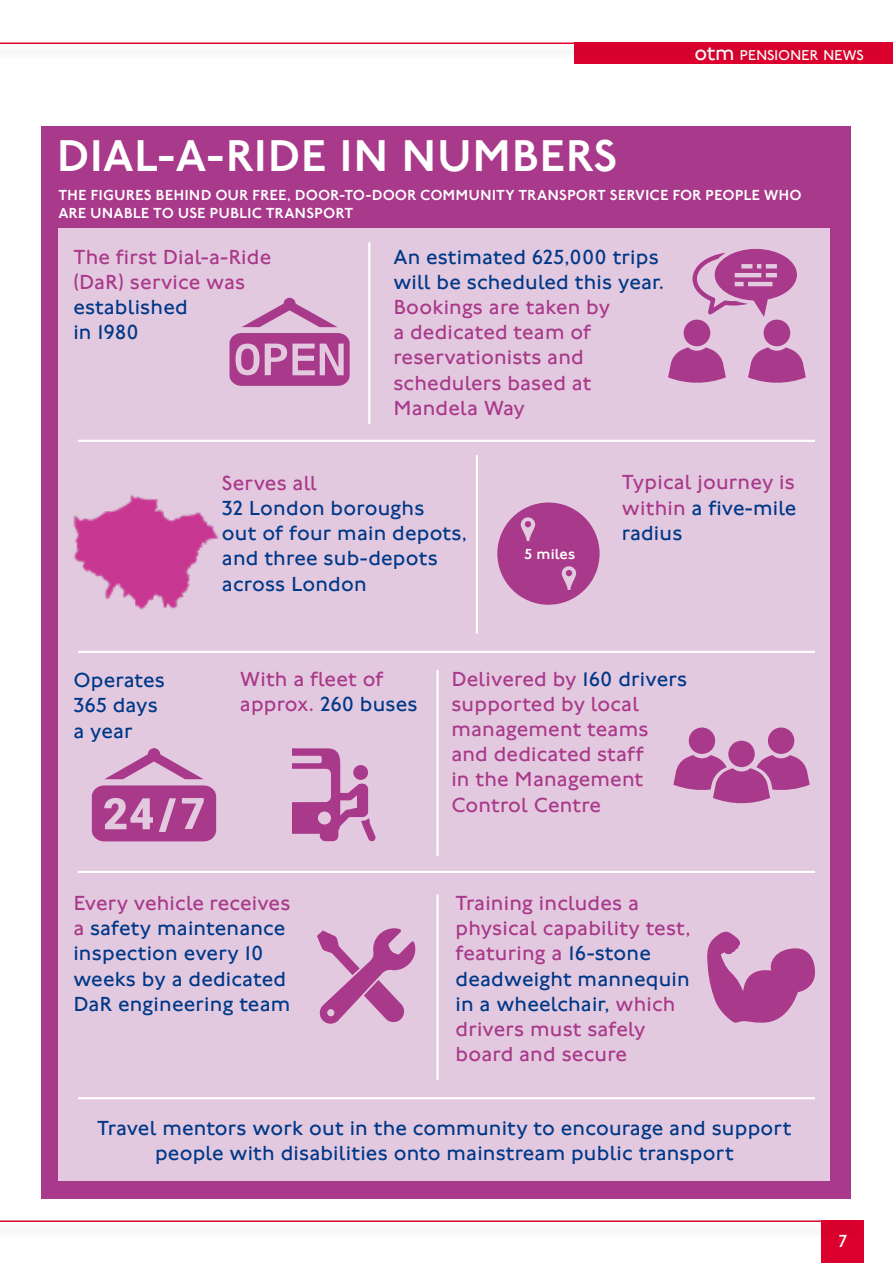
<style>
.page{position:relative;width:893px;height:1263px;background:#fff}
.page>*{position:absolute;margin:0;border:0;box-sizing:border-box;transform-origin:0 0}
.Headline_24pt{font:500 45.9px "Johnston 100";color:#fff}
.Larger_opening_line{font:21px/25.2px "Johnston 100";letter-spacing:.01em;color:#a9398a}
.Larger_opening_line-2{font:21px/25.2px "Johnston 100";letter-spacing:.01em;color:#003888}
.t1{font:18px "Johnston 100";color:#fff}
.subheading_10pt{font:500 15px/18px "Johnston 100";letter-spacing:.005em;color:#fff}
.Larger_opening_line-3{font:500 15px "Johnston 100";letter-spacing:.01em;color:#fff}
.t2{font:14.7px "Johnston 100";letter-spacing:-.02em;color:#fff}
.s1{font-size:21px}
.s2{color:#003888}
.s3{color:#a9398a}
</style>
<div class="page">
<div style="left:821px;top:1220px;width:43px;height:43px;background:#dc002e"></div>
<div style="left:574px;top:43px;width:319px;height:21px;background:#dc002e"></div>
<div style="left:0;top:1221px;width:866px;height:18px;background:#f9f9f9"></div>
<hr style="left:0;top:1220px;width:850px;height:2px;background:#dc002e">
<div style="left:0;top:43px;width:889px;height:18px;background:#000;opacity:.25"></div>
<hr style="left:0;top:43px;width:872px;height:1px;background:#dc002e">
<div style="left:41px;top:126px;width:809px;height:1073px;background:#a9398a"></div>
<div style="left:58px;top:229px;width:772px;height:952px;background:#e3c9df"></div>
<svg style="left:317px;top:928px;width:99px;height:96px"></svg>
<svg style="left:229px;top:298px;width:121px;height:88px"></svg>
<svg style="left:92px;top:748px;width:124px;height:93px"></svg>
<svg style="left:292px;top:748px;width:84px;height:93px"></svg>
<svg style="left:668px;top:347px;width:58px;height:36px"></svg>
<div style="left:684px;top:320px;width:26px;height:26px;background:#a9398a;border-radius:50%"></div>
<svg style="left:748px;top:347px;width:58px;height:36px"></svg>
<div style="left:764px;top:320px;width:26px;height:26px;background:#a9398a;border-radius:50%"></div>
<svg style="left:692px;top:249px;width:105px;height:68px"></svg>
<div style="left:497px;top:502px;width:103px;height:103px;background:#a9398a;border-radius:50%"></div>
<svg style="left:521px;top:517px;width:14px;height:24px"></svg>
<svg style="left:562px;top:566px;width:14px;height:24px"></svg>
<div style="left:689px;top:727px;width:26px;height:27px;background:#a9398a;border-radius:50%"></div>
<div style="left:768px;top:727px;width:26px;height:27px;background:#a9398a;border-radius:50%"></div>
<div style="left:728px;top:741px;width:27px;height:26px;background:#a9398a;border-radius:50%"></div>
<svg style="left:673px;top:755px;width:137px;height:49px"></svg>
<svg style="left:707px;top:931px;width:108px;height:92px"></svg>
<img style="left:73px;top:494px;width:146px;height:116px">
<hr style="left:78px;top:440px;width:737px;height:2px;background:#fff">
<hr style="left:78px;top:651px;width:737px;height:2px;background:#fff">
<hr style="left:78px;top:871px;width:737px;height:2px;background:#fff">
<hr style="left:78px;top:1097px;width:737px;height:2px;background:#fff">
<hr style="left:368px;top:242px;width:2px;height:182px;background:#fff">
<hr style="left:476px;top:455px;width:2px;height:179px;background:#fff">
<hr style="left:436px;top:894px;width:3px;height:186px;background:#fff">
<hr style="left:436px;top:670px;width:3px;height:186px;background:#fff">
<p class="t2" style="left:694px;top:47px;width:171px"><span class="s1">otm</span> PENSIONER NEWS</p>
<p class="Headline_24pt" style="left:56px;top:131px;width:563px">DIAL-A-RIDE IN NUMBERS</p>
<p class="subheading_10pt" style="left:58px;top:186px;width:745px">THE FIGURES BEHIND OUR FREE, DOOR-TO-DOOR COMMUNITY TRANSPORT SERVICE FOR PEOPLE WHO<br>ARE UNABLE TO USE PUBLIC TRANSPORT</p>
<p class="Larger_opening_line" style="left:73px;top:244px;width:199px">The first Dial-a-Ride (DaR) service was <span class="s2">established<br>in 1980</span></p>
<p class="Larger_opening_line" style="left:393px;top:244px;width:272px"><span class="s2">An estimated 625,000 trips will be scheduled this year.<br></span>Bookings are taken by<br>a dedicated team of reservationists and schedulers based at<br>Mandela Way</p>
<p class="Larger_opening_line-2" style="left:222px;top:471px;width:204px"><span class="s3">Serves all<br></span>32 London boroughs</p>
<p class="Larger_opening_line-2" style="left:222px;top:521px;width:247px">out of four main depots, and three sub-depots across London</p>
<p class="Larger_opening_line-3" style="left:524px;top:546px;width:52px">5 miles</p>
<p class="Larger_opening_line" style="left:622px;top:470px;width:176px;text-align:justify">Typical journey is within <span class="s2">a five-mile radius</span></p>
<p class="Larger_opening_line-2" style="left:73px;top:668px;width:93px">Operates<br>365 days a year</p>
<p class="Larger_opening_line" style="left:240px;top:666px;width:179px">With a fleet of approx. <span class="s2">260 buses</span></p>
<p class="Larger_opening_line-2" style="left:73px;top:891px;width:219px"><span class="s3">Every vehicle receives a</span> safety maintenance inspection every 10 weeks by a dedicated<br>DaR engineering team</p>
<p class="Larger_opening_line" style="left:451px;top:666px;width:237px">Delivered by <span class="s2">160 drivers </span>supported by local management teams and dedicated staff<br>in the Management<br>Control Centre</p>
<p class="Larger_opening_line" style="left:455px;top:891px;width:237px">Training includes a physical capability test, featuring a <span class="s2">16-stone deadweight mannequin in a wheelchair,</span> which drivers must safely board and secure</p>
<p class="Larger_opening_line-2" style="left:97px;top:1116px;width:696px;text-align:center">Travel mentors work out in the community to encourage and support people with disabilities onto mainstream public transport</p>
<p class="t1" style="left:838px;top:1231px;width:10px">7</p>
</div>
